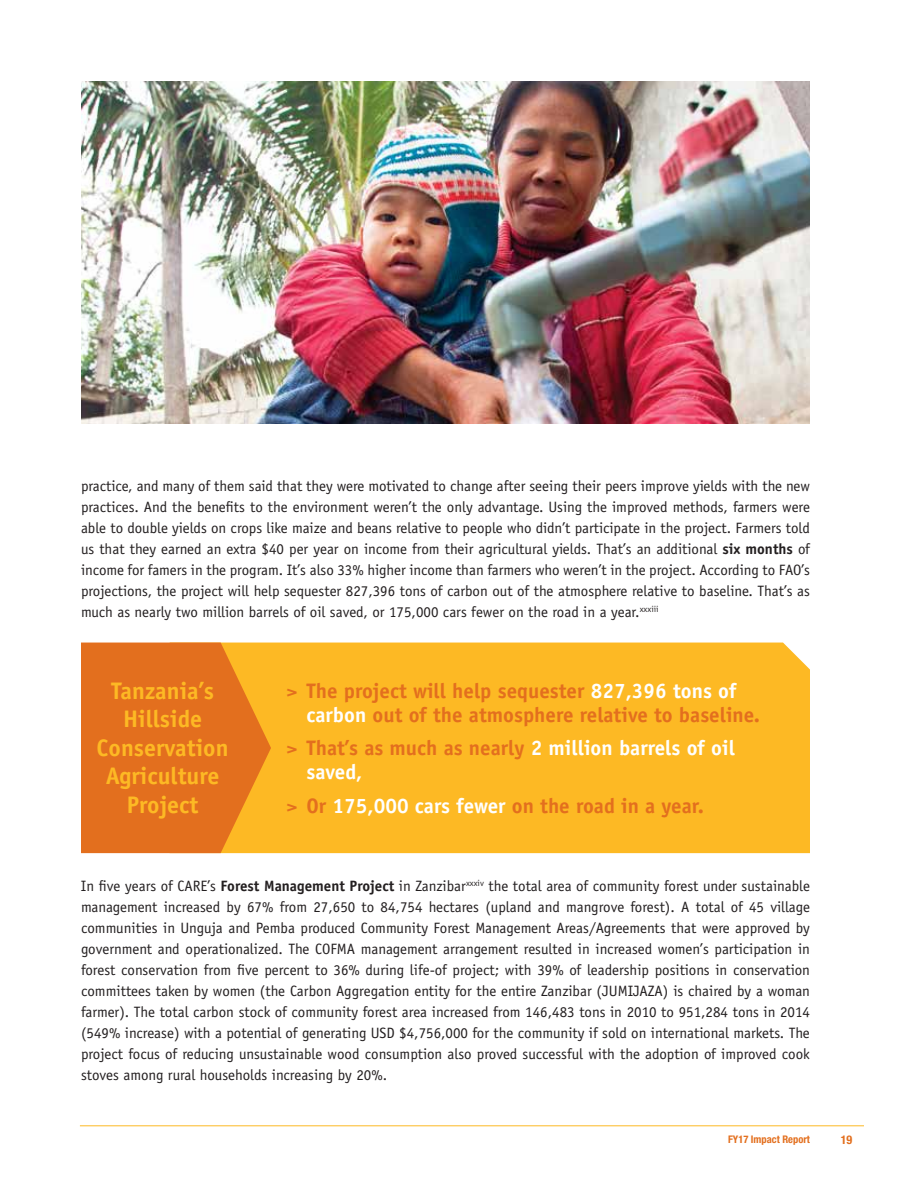
<style>
.page{position:relative;width:918px;height:1188px;background:#fff}
.page>*{position:absolute;margin:0;border:0;box-sizing:border-box;transform-origin:0 0}
.t1{font:700 24px/28.5px "Officina Sans";color:#fdb924;text-align:center}
.t2{font:700 21px/24px "Officina Sans";color:#e36f1e}
.t3{font:700 21px/24px "Officina Sans";color:#fff}
.t4{font:15px/21px "Officina Sans";color:#231f20;text-align:justify}
.t5{font:700 condensed 12px "Helvetica Neue";color:#e36f1e}
.t6{font:700 condensed 10.5px "Helvetica Neue";color:#e36f1e}
.s1{font-weight:700}
.s2{color:#fff}
.s3{color:#e36f1e}
</style>
<div class="page">
<hr style="left:80px;top:1125px;width:784px;height:1px;background:#fdb924">
<div style="left:271px;top:643px;width:539px;height:210px;background:#fdb924"></div>
<svg style="left:81px;top:643px;width:190px;height:210px;background:#e6781e"></svg>
<img style="left:81px;top:81px;width:729px;height:342px">
<p class="t4" style="left:81px;top:475px;width:731px">practice, and many of them said that they were motivated to change after seeing their peers improve yields with the new practices. And the benefits to the environment weren’t the only advantage. Using the improved methods, farmers were able to double yields on crops like maize and beans relative to people who didn’t participate in the project. Farmers told us that they earned an extra $40 per year on income from their agricultural yields. That’s an additional <span class="s1">six months</span> of income for famers in the program. It’s also 33% higher income than farmers who weren’t in the project. According to FAO’s projections, the project will help sequester 827,396 tons of carbon out of the atmosphere relative to baseline. That’s as much as nearly two million barrels of oil saved, or 175,000 cars fewer on the road in a year.<sup>xxxiii</sup></p>
<h1 class="t1" style="left:97px;top:676px;width:134px">Tanzania’s<br>Hillside<br>Conservation<br>Agriculture<br>Project</h1>
<h2 class="t2" style="left:306px;top:678px;width:455px;text-indent:-20px">&gt; The project will help sequester <span class="s2">827,396 tons of carbon</span> out of the atmosphere relative to baseline.</h2>
<h2 class="t3" style="left:306px;top:736px;width:430px;text-indent:-20px"><span class="s3">&gt; That’s as much as nearly</span> 2 million barrels of oil saved,</h2>
<h2 class="t2" style="left:286px;top:793px;width:419px">&gt; Or <span class="s2">175,000 cars fewer</span> on the road in a year.</h2>
<p class="t4" style="left:81px;top:875px;width:731px">In five years of CARE’s <span class="s1">Forest Management Project</span> in Zanzibar<sup>xxxiv</sup> the total area of community forest under sustainable management increased by 67% from 27,650 to 84,754 hectares (upland and mangrove forest). A total of 45 village communities in Unguja and Pemba produced Community Forest Management Areas/Agreements that were approved by government and operationalized. The COFMA management arrangement resulted in increased women’s participation in forest conservation from five percent to 36% during life-of project; with 39% of leadership positions in conservation committees taken by women (the Carbon Aggregation entity for the entire Zanzibar (JUMIJAZA) is chaired by a woman farmer). The total carbon stock of community forest area increased from 146,483 tons in 2010 to 951,284 tons in 2014 (549% increase) with a potential of generating USD $4,756,000 for the community if sold on international markets. The project focus of reducing unsustainable wood consumption also proved successful with the adoption of improved cook stoves among rural households increasing by 20%.</p>
<p class="t6" style="left:728px;top:1133px;width:83px">FY17 Impact Report</p>
<p class="t5" style="left:841px;top:1132px;width:13px">19</p>
</div>
